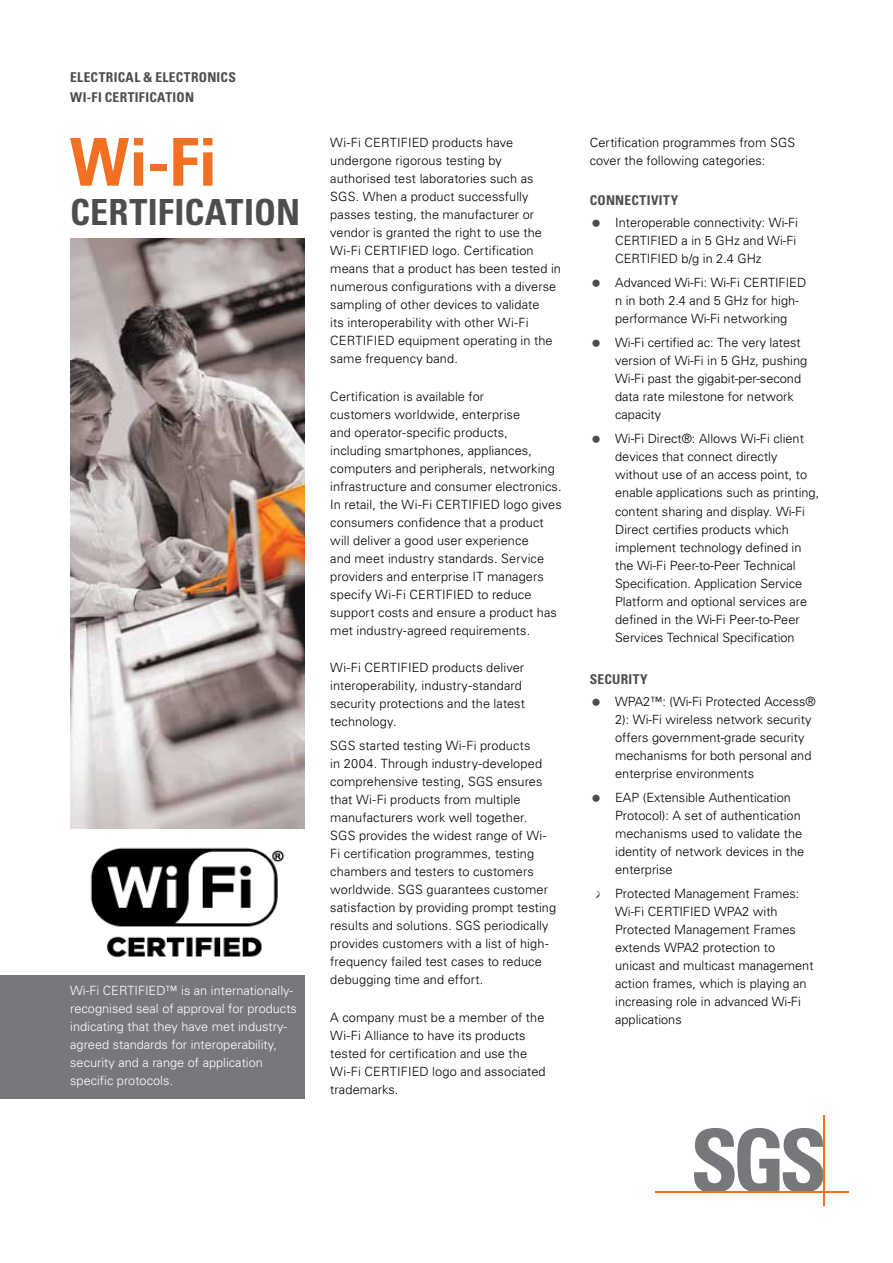
<style>
.page{position:relative;width:893px;height:1263px;background:#fff}
.page>*{position:absolute;margin:0;border:0;box-sizing:border-box;transform-origin:0 0}
.t1{font:700 condensed 66px "Univers";color:#f36f21}
.t2{font:700 condensed 36px "Univers";letter-spacing:.005em;color:#4d4d4f}
.t3{font:700 condensed 13.5px/20.2px "Univers";letter-spacing:.025em;color:#4d4d4f}
.t4{font:300 12.75px/18px "Univers";color:#000}
.t5{font:300 12.75px/18px "Univers";color:#fff}
</style>
<div class="page">
<svg style="left:694px;top:1128px;width:129px;height:63px"></svg>
<hr style="left:655px;top:1191px;width:194px;height:2px;background:#f36f21">
<hr style="left:823px;top:1115px;width:1px;height:91px;background:#f36f21">
<img style="left:70px;top:239px;width:234px;height:719px">
<div style="left:0;top:975px;width:304px;height:123px;background:#77787b"></div>
<p class="t3" style="left:70px;top:67px;width:167px">ELECTRICAL &amp; ELECTRONICS<br>WI-FI CERTIFICATION</p>
<h1 class="t1" style="left:70px;top:122px;width:148px">WI-FI</h1>
<h2 class="t2" style="left:70px;top:190px;width:231px">CERTIFICATION</h2>
<p class="t5" style="left:70px;top:981px;width:228px">Wi-Fi CERTIFIED™ is an internationally&shy;recognised seal of approval for products indicating that they have met industry&shy;agreed standards for interoperability, security and a range of application specific protocols.</p>
<p class="t4" style="left:330px;top:134px;width:232px">Wi-Fi CERTIFIED products have undergone rigorous testing by authorised test laboratories such as SGS. When a product successfully passes testing, the manufacturer or vendor is granted the right to use the Wi-Fi CERTIFIED logo. Certification means that a product has been tested in numerous configurations with a diverse sampling of other devices to validate<br>its interoperability with other Wi-Fi CERTIFIED equipment operating in the same frequency band.</p>
<p class="t4" style="left:330px;top:387px;width:233px">Certification is available for<br>customers worldwide, enterprise<br>and operator-specific products, including smartphones, appliances, computers and peripherals, networking infrastructure and consumer electronics.<br>In retail, the Wi-Fi CERTIFIED logo gives consumers confidence that a product will deliver a good user experience<br>and meet industry standards. Service providers and enterprise IT managers specify Wi-Fi CERTIFIED to reduce support costs and ensure a product has met industry-agreed requirements.</p>
<p class="t4" style="left:330px;top:659px;width:196px">Wi-Fi CERTIFIED products deliver interoperability, industry-standard security protections and the latest technology.</p>
<p class="t4" style="left:330px;top:737px;width:227px">SGS started testing Wi-Fi products<br>in 2004. Through industry-developed comprehensive testing, SGS ensures that Wi-Fi products from multiple manufacturers work well together.<br>SGS provides the widest range of Wi-Fi certification programmes, testing chambers and testers to customers worldwide. SGS guarantees customer satisfaction by providing prompt testing results and solutions. SGS periodically provides customers with a list of high&shy;frequency failed test cases to reduce debugging time and effort.</p>
<p class="t4" style="left:330px;top:1008px;width:217px">A company must be a member of the<br>Wi-Fi Alliance to have its products tested for certification and use the<br>Wi-Fi CERTIFIED logo and associated trademarks.</p>
<p class="t4" style="left:590px;top:134px;width:207px">Certification programmes from SGS cover the following categories:</p>
<p class="t3" style="left:590px;top:190px;width:9px">CONNECTI</p>
<p class="t3" style="left:651px;top:190px;width:29px">VITY</p>
<p class="t4" style="left:615px;top:214px;width:184px">Interoperable connectivity: Wi-Fi<br>CERTIFIED a in 5 GHz and Wi-Fi<br>CERTIFIED b/g in 2.4 GHz</p>
<p class="t4" style="left:615px;top:274px;width:193px">Advanced Wi-Fi: Wi-Fi CERTIFIED n in both 2.4 and 5 GHz for high&shy;performance Wi-Fi networking</p>
<p class="t4" style="left:615px;top:334px;width:194px">Wi-Fi certified ac: The very latest version of Wi-Fi in 5 GHz, pushing<br>Wi-Fi past the gigabit-per-second data rate milestone for network capacity</p>
<p class="t4" style="left:615px;top:430px;width:206px">Wi-Fi Direct®: Allows Wi-Fi client devices that connect directly without use of an access point, to enable applications such as printing, content sharing and display. Wi-Fi Direct certifies products which implement technology defined in the Wi-Fi Peer-to-Peer Technical Specification. Application Service Platform and optional services are defined in the Wi-Fi Peer-to-Peer Services Technical Specification</p>
<p class="t3" style="left:590px;top:668px;width:59px">SECURITY</p>
<p class="t4" style="left:615px;top:692px;width:202px">WPA2™: (Wi-Fi Protected Access®<br>2): Wi-Fi wireless network security offers government-grade security mechanisms for both personal and enterprise environments</p>
<p class="t4" style="left:615px;top:788px;width:191px">EAP (Extensible Authentication<br>Protocol): A set of authentication mechanisms used to validate the identity of network devices in the enterprise</p>
<p class="t4" style="left:615px;top:884px;width:200px">Protected Management Frames:<br>Wi-Fi CERTIFIED WPA2 with<br>Protected Management Frames extends WPA2 protection to unicast and multicast management action frames, which is playing an increasing role in advanced Wi-Fi applications</p>
</div>
